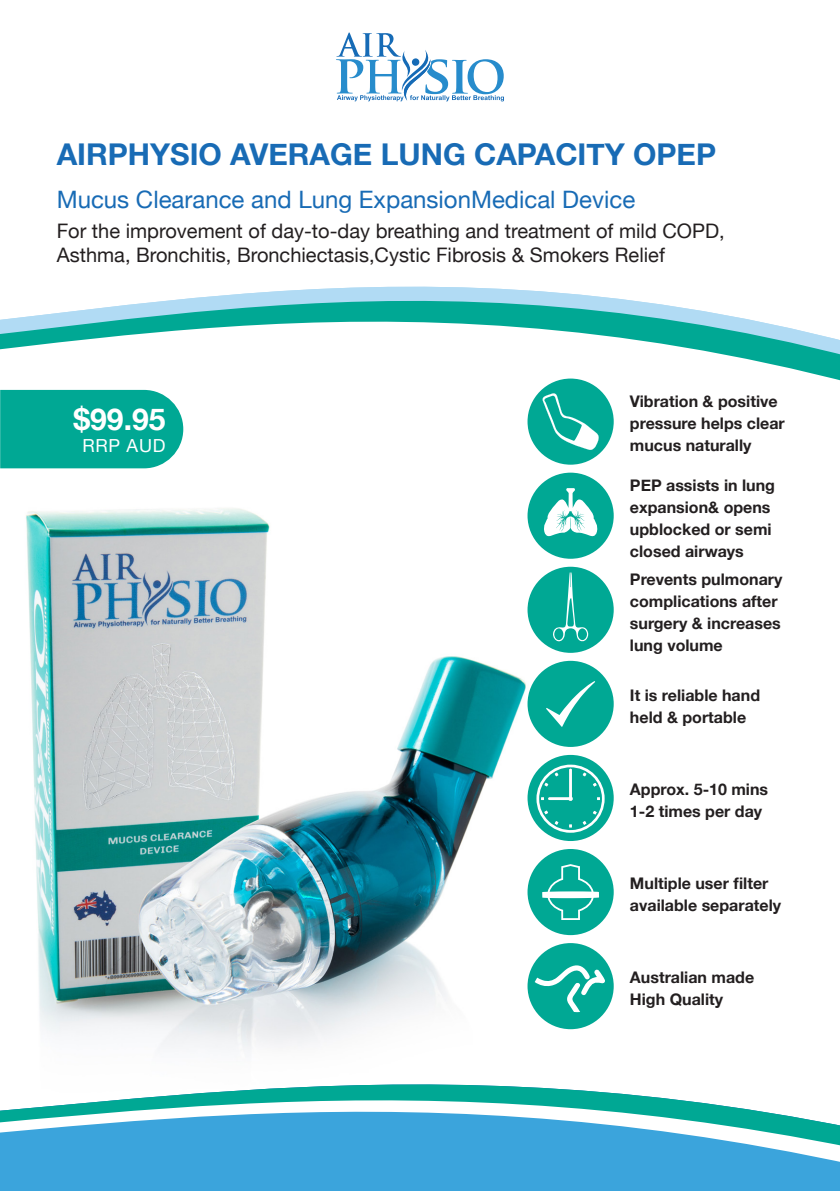
<style>
.page{position:relative;width:840px;height:1191px;background:#fff}
.page>*{position:absolute;margin:0;border:0;box-sizing:border-box;transform-origin:0 0}
.t1{font:700 30px "Helvetica Neue";color:#186bb5}
.t2{font:700 30px "Helvetica Neue";color:#fff}
.t3{font:24px "Helvetica Neue";color:#186bb5}
.t4{font:20px "Helvetica Neue";color:#231f20}
.t5{font:18px "Helvetica Neue";letter-spacing:.04em;color:#fff}
.t6{font:700 16px/22px "Helvetica Neue";color:#231f20}
</style>
<div class="page">
<img style="left:26px;top:508px;width:533px;height:543px">
<svg style="left:336px;top:32px;width:167px;height:69px"></svg>
<svg style="left:0;top:286px;width:839px;height:147px"></svg>
<svg style="left:0;top:1084px;width:839px;height:107px;fill:#3ba4dc"></svg>
<div style="left:0;top:390px;width:183px;height:78px;background:#00a894"></div>
<div style="left:527px;top:378px;width:86px;height:87px;background:#00a894;border-radius:50%"></div>
<svg style="left:542px;top:393px;width:56px;height:57px"></svg>
<div style="left:527px;top:472px;width:86px;height:87px;background:#00a894;border-radius:50%"></div>
<svg style="left:544px;top:488px;width:54px;height:49px"></svg>
<div style="left:527px;top:567px;width:86px;height:86px;background:#00a894;border-radius:50%"></div>
<svg style="left:553px;top:572px;width:35px;height:70px"></svg>
<div style="left:527px;top:661px;width:86px;height:86px;background:#00a894;border-radius:50%"></div>
<svg style="left:546px;top:681px;width:49px;height:45px"></svg>
<div style="left:527px;top:755px;width:86px;height:86px;background:#00a894;border-radius:50%"></div>
<svg style="left:536px;top:764px;width:68px;height:69px"></svg>
<div style="left:527px;top:849px;width:86px;height:86px;background:#00a894;border-radius:50%"></div>
<svg style="left:542px;top:864px;width:56px;height:56px"></svg>
<div style="left:527px;top:943px;width:86px;height:86px;background:#00a894;border-radius:50%"></div>
<svg style="left:534px;top:963px;width:71px;height:49px"></svg>
<p class="t1" style="left:57px;top:131px;width:660px">AIRPHYSIO AVERAGE LUNG CAPACITY OPEP</p>
<p class="t3" style="left:57px;top:182px;width:579px">Mucus Clearance and Lung ExpansionMedical Device</p>
<p class="t4" style="left:57px;top:217px;width:669px">For the improvement of day-to-day breathing and treatment of mild COPD,</p>
<p class="t4" style="left:57px;top:241px;width:609px">Asthma, Bronchitis, Bronchiectasis,Cystic Fibrosis &amp; Smokers Relief</p>
<p class="t2" style="left:74px;top:396px;width:93px">$99.95</p>
<p class="t5" style="left:82px;top:433px;width:84px">RRP AUD</p>
<p class="t6" style="left:629px;top:391px;width:156px">Vibration &amp; positive pressure helps clear mucus naturally</p>
<p class="t6" style="left:629px;top:474px;width:146px">PEP assists in lung</p>
<p class="t6" style="left:629px;top:496px;width:142px">expansion&amp; opens</p>
<p class="t6" style="left:629px;top:518px;width:143px">upblocked or semi</p>
<p class="t6" style="left:629px;top:540px;width:115px">closed airways</p>
<p class="t6" style="left:629px;top:568px;width:154px">Prevents pulmonary</p>
<p class="t6" style="left:629px;top:590px;width:149px">complications after</p>
<p class="t6" style="left:629px;top:612px;width:152px">surgery &amp; increases</p>
<p class="t6" style="left:629px;top:634px;width:94px">lung volume</p>
<p class="t6" style="left:629px;top:684px;width:131px">It is reliable hand</p>
<p class="t6" style="left:629px;top:706px;width:118px">held &amp; portable</p>
<p class="t6" style="left:629px;top:778px;width:140px">Approx. 5-10 mins</p>
<p class="t6" style="left:629px;top:800px;width:134px">1-2 times per day</p>
<p class="t6" style="left:629px;top:872px;width:140px">Multiple user filter</p>
<p class="t6" style="left:629px;top:894px;width:153px">available separately</p>
<p class="t6" style="left:629px;top:966px;width:126px">Australian made</p>
<p class="t6" style="left:629px;top:988px;width:95px">High Quality</p>
</div>
